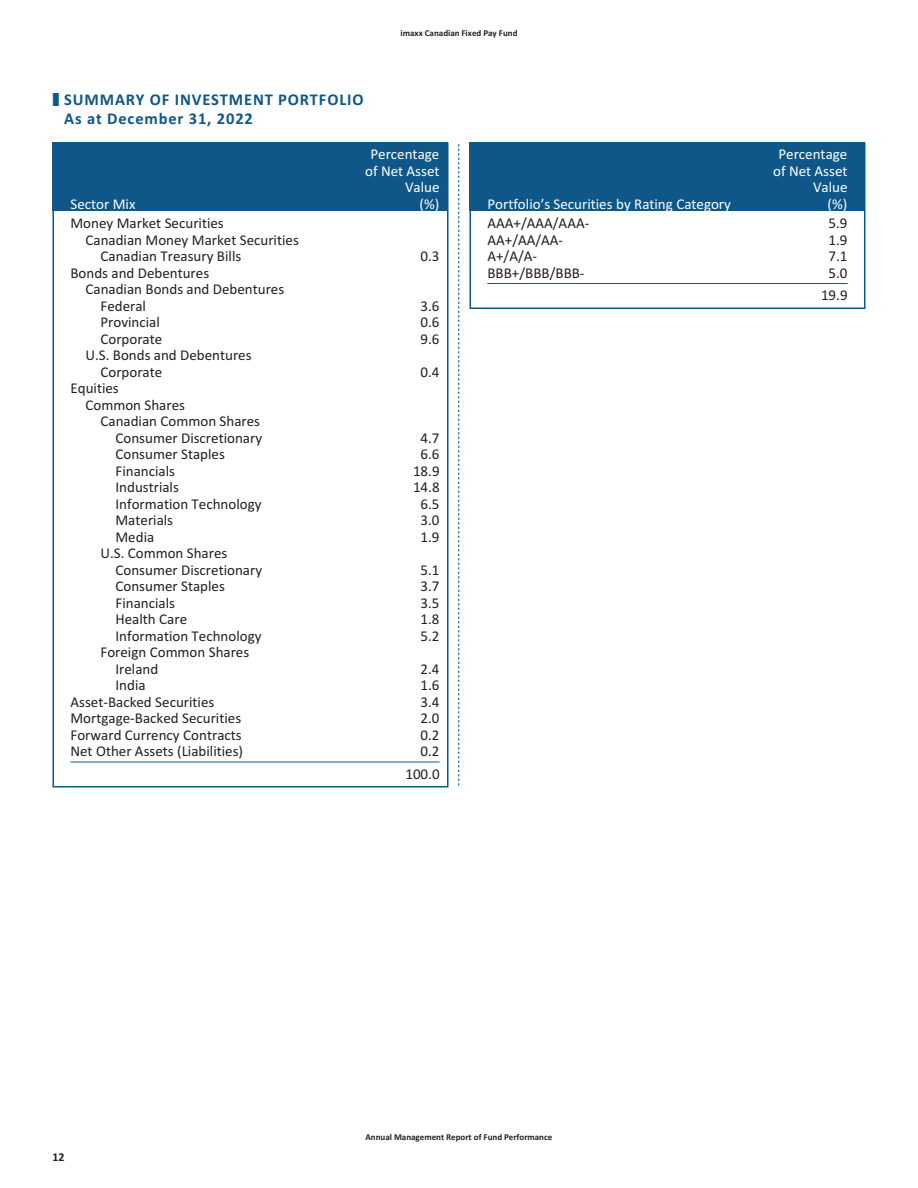
<style>
.page{position:relative;width:918px;height:1188px;background:#fff}
.page>*{position:absolute;margin:0;border:0;box-sizing:border-box;transform-origin:0 0}
.t1{font:700 16.5px/19.5px "Calibri";letter-spacing:.05em;color:#0f5788}
.t2{font:15px/16.5px "Calibri";color:#231f20}
.t3{font:15px/16.5px "Calibri";color:#fff;text-align:right}
.t4{font:700 12px "Calibri";color:#231f20}
.t5{font:700 9px "Calibri";color:#231f20}
</style>
<div class="page">
<div style="left:52px;top:142px;width:396px;height:70px;background:#0f5788"></div>
<hr style="left:71px;top:762px;width:281px;height:1px;background:#0f5788">
<hr style="left:353px;top:762px;width:86px;height:1px;background:#0f5788">
<div style="left:52px;top:142px;width:396px;height:646px;border:2px solid #0f5788"></div>
<svg style="left:458px;top:144px;width:1px;height:641px"></svg>
<div style="left:470px;top:142px;width:396px;height:70px;background:#0f5788"></div>
<hr style="left:488px;top:283px;width:272px;height:1px;background:#0f5788">
<hr style="left:761px;top:283px;width:86px;height:1px;background:#0f5788">
<div style="left:470px;top:142px;width:396px;height:167px;border:2px solid #0f5788"></div>
<p class="t1" style="left:64px;top:91px;width:301px;text-indent:-12px">❚ SUMMARY OF INVESTMENT PORTFOLIO<br>As at December 31, 2022</p>
<p class="t5" style="left:401px;top:30px;width:118px">imaxx Canadian Fixed Pay Fund</p>
<p class="t3" style="left:70px;top:196px;width:67px">Sector Mix</p>
<p class="t3" style="left:365px;top:147px;width:76px">Percentage of Net Asset<br>Value<br>(%)</p>
<p class="t3" style="left:488px;top:196px;width:245px">Portfolio’s Securities by Rating Category</p>
<p class="t3" style="left:773px;top:147px;width:76px">Percentage of Net Asset<br>Value<br>(%)</p>
<p class="t2" style="left:71px;top:216px;width:155px">Money Market Securities</p>
<p class="t2" style="left:86px;top:232px;width:215px">Canadian Money Market Securities</p>
<p class="t2" style="left:101px;top:249px;width:142px">Canadian Treasury Bills</p>
<p class="t2" style="left:421px;top:249px;width:20px">0.3</p>
<p class="t2" style="left:71px;top:265px;width:140px">Bonds and Debentures</p>
<p class="t2" style="left:86px;top:282px;width:200px">Canadian Bonds and Debentures</p>
<p class="t2" style="left:101px;top:298px;width:47px">Federal</p>
<p class="t2" style="left:421px;top:298px;width:20px">3.6</p>
<p class="t2" style="left:101px;top:315px;width:61px">Provincial</p>
<p class="t2" style="left:421px;top:315px;width:20px">0.6</p>
<p class="t2" style="left:101px;top:331px;width:63px">Corporate</p>
<p class="t2" style="left:421px;top:331px;width:20px">9.6</p>
<p class="t2" style="left:101px;top:348px;width:153px;text-indent:-15px">U.S. Bonds and Debentures<br>Corporate</p>
<p class="t2" style="left:421px;top:364px;width:20px">0.4</p>
<p class="t2" style="left:71px;top:381px;width:50px">Equities</p>
<p class="t2" style="left:86px;top:397px;width:101px">Common Shares</p>
<p class="t2" style="left:101px;top:414px;width:161px">Canadian Common Shares</p>
<p class="t2" style="left:116px;top:430px;width:148px">Consumer Discretionary</p>
<p class="t2" style="left:421px;top:430px;width:20px">4.7</p>
<p class="t2" style="left:116px;top:447px;width:111px">Consumer Staples</p>
<p class="t2" style="left:421px;top:447px;width:20px">6.6</p>
<p class="t2" style="left:116px;top:463px;width:61px">Financials</p>
<p class="t2" style="left:413px;top:463px;width:28px">18.9</p>
<p class="t2" style="left:116px;top:480px;width:65px">Industrials</p>
<p class="t2" style="left:413px;top:480px;width:28px">14.8</p>
<p class="t2" style="left:116px;top:496px;width:148px">Information Technology</p>
<p class="t2" style="left:421px;top:496px;width:20px">6.5</p>
<p class="t2" style="left:116px;top:513px;width:59px">Materials</p>
<p class="t2" style="left:421px;top:513px;width:20px">3.0</p>
<p class="t2" style="left:116px;top:529px;width:40px">Media</p>
<p class="t2" style="left:421px;top:529px;width:20px">1.9</p>
<p class="t2" style="left:116px;top:546px;width:148px;text-indent:-15px">U.S. Common Shares<br>Consumer Discretionary</p>
<p class="t2" style="left:421px;top:562px;width:20px">5.1</p>
<p class="t2" style="left:116px;top:579px;width:111px">Consumer Staples</p>
<p class="t2" style="left:421px;top:579px;width:20px">3.7</p>
<p class="t2" style="left:116px;top:595px;width:61px">Financials</p>
<p class="t2" style="left:421px;top:595px;width:20px">3.5</p>
<p class="t2" style="left:116px;top:612px;width:73px">Health Care</p>
<p class="t2" style="left:421px;top:612px;width:20px">1.8</p>
<p class="t2" style="left:116px;top:628px;width:148px">Information Technology</p>
<p class="t2" style="left:421px;top:628px;width:20px">5.2</p>
<p class="t2" style="left:116px;top:645px;width:135px;text-indent:-15px">Foreign Common Shares<br>Ireland</p>
<p class="t2" style="left:421px;top:661px;width:20px">2.4</p>
<p class="t2" style="left:116px;top:678px;width:32px">India</p>
<p class="t2" style="left:421px;top:678px;width:20px">1.6</p>
<p class="t2" style="left:71px;top:694px;width:145px">Asset-Backed Securities</p>
<p class="t2" style="left:421px;top:694px;width:20px">3.4</p>
<p class="t2" style="left:71px;top:711px;width:172px">Mortgage-Backed Securities</p>
<p class="t2" style="left:421px;top:711px;width:20px">2.0</p>
<p class="t2" style="left:71px;top:727px;width:173px">Forward Currency Contracts</p>
<p class="t2" style="left:421px;top:727px;width:20px">0.2</p>
<p class="t2" style="left:71px;top:744px;width:174px">Net Other Assets (Liabilities)</p>
<p class="t2" style="left:405px;top:741px;width:36px;line-height:22.5px;text-align:right">0.2<br>100.0</p>
<p class="t2" style="left:488px;top:216px;width:103px">AAA+/AAA/AAA-</p>
<p class="t2" style="left:829px;top:216px;width:20px">5.9</p>
<p class="t2" style="left:488px;top:232px;width:77px">AA+/AA/AA-</p>
<p class="t2" style="left:829px;top:232px;width:20px">1.9</p>
<p class="t2" style="left:488px;top:249px;width:51px">A+/A/A-</p>
<p class="t2" style="left:829px;top:249px;width:20px">7.1</p>
<p class="t2" style="left:488px;top:265px;width:99px">BBB+/BBB/BBB-</p>
<p class="t2" style="left:821px;top:262px;width:28px;line-height:22.5px;text-align:center">5.0<br>19.9</p>
<p class="t4" style="left:52px;top:1153px;width:14px">12</p>
<p class="t5" style="left:365px;top:1134px;width:188px">Annual Management Report of Fund Performance</p>
</div>
